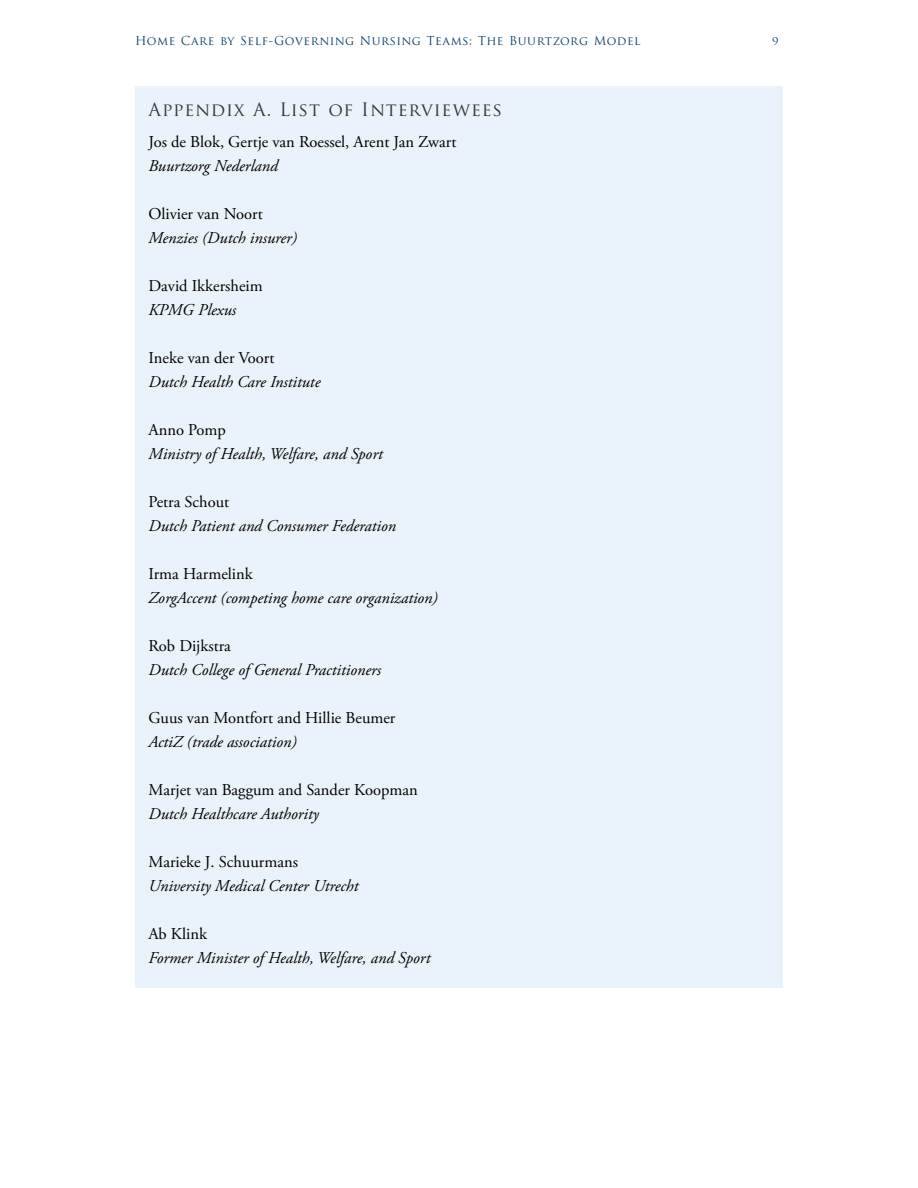
<style>
.page{position:relative;width:918px;height:1188px;background:#fff}
.page>*{position:absolute;margin:0;border:0;box-sizing:border-box;transform-origin:0 0}
.Head_-_ABOUT_ACKNOW{font:18px "Trajan Pro";letter-spacing:.05em;color:#33383b}
.BT_-_After_Head_C_B{font:italic 16.5px "Adobe Garamond Pro";color:#000}
.BT_-_After_Head_C_B-2{font:16.5px "Adobe Garamond Pro";color:#000}
.t1{font:12px "Trajan Pro";letter-spacing:.05em;color:#104168}
</style>
<div class="page">
<div style="left:135px;top:86px;width:648px;height:902px;background:#eaf3f9"></div>
<p class="t1" style="left:135px;top:33px;width:507px">Home Care by Self-Governing Nursing Teams: The Buurtzorg Model</p>
<p class="t1" style="left:772px;top:33px;width:8px">9</p>
<p class="Head_-_ABOUT_ACKNOW" style="left:148px;top:98px;width:355px">Appendix A. List of Interviewees</p>
<p class="BT_-_After_Head_C_B-2" style="left:148px;top:131px;width:309px">Jos de Blok, Gertje van Roessel, Arent Jan Zwart</p>
<p class="BT_-_After_Head_C_B" style="left:148px;top:155px;width:131px">Buurtzorg Nederland</p>
<p class="BT_-_After_Head_C_B-2" style="left:148px;top:203px;width:116px">Olivier van Noort</p>
<p class="BT_-_After_Head_C_B" style="left:148px;top:227px;width:150px">Menzies (Dutch insurer)</p>
<p class="BT_-_After_Head_C_B-2" style="left:148px;top:275px;width:116px">David Ikkersheim</p>
<p class="BT_-_After_Head_C_B" style="left:148px;top:299px;width:89px">KPMG Plexus</p>
<p class="BT_-_After_Head_C_B-2" style="left:148px;top:347px;width:128px">Ineke van der Voort</p>
<p class="BT_-_After_Head_C_B" style="left:148px;top:371px;width:173px">Dutch Health Care Institute</p>
<p class="BT_-_After_Head_C_B-2" style="left:148px;top:419px;width:79px">Anno Pomp</p>
<p class="BT_-_After_Head_C_B" style="left:148px;top:443px;width:236px">Ministry of Health, Welfare, and Sport</p>
<p class="BT_-_After_Head_C_B-2" style="left:148px;top:491px;width:82px">Petra Schout</p>
<p class="BT_-_After_Head_C_B" style="left:148px;top:515px;width:249px">Dutch Patient and Consumer Federation</p>
<p class="BT_-_After_Head_C_B-2" style="left:148px;top:563px;width:106px">Irma Harmelink</p>
<p class="BT_-_After_Head_C_B" style="left:148px;top:587px;width:291px">ZorgAccent (competing home care organization)</p>
<p class="BT_-_After_Head_C_B-2" style="left:148px;top:635px;width:84px">Rob Dijkstra</p>
<p class="BT_-_After_Head_C_B" style="left:148px;top:659px;width:234px">Dutch College of General Practitioners</p>
<p class="BT_-_After_Head_C_B-2" style="left:148px;top:707px;width:248px">Guus van Montfort and Hillie Beumer</p>
<p class="BT_-_After_Head_C_B" style="left:148px;top:731px;width:150px">ActiZ (trade association)</p>
<p class="BT_-_After_Head_C_B-2" style="left:148px;top:779px;width:271px">Marjet van Baggum and Sander Koopman</p>
<p class="BT_-_After_Head_C_B" style="left:148px;top:803px;width:172px">Dutch Healthcare Authority</p>
<p class="BT_-_After_Head_C_B-2" style="left:148px;top:851px;width:151px">Marieke J. Schuurmans</p>
<p class="BT_-_After_Head_C_B" style="left:148px;top:875px;width:212px">University Medical Center Utrecht</p>
<p class="BT_-_After_Head_C_B-2" style="left:148px;top:923px;width:60px">Ab Klink</p>
<p class="BT_-_After_Head_C_B" style="left:148px;top:947px;width:283px">Former Minister of Health, Welfare, and Sport</p>
</div>
